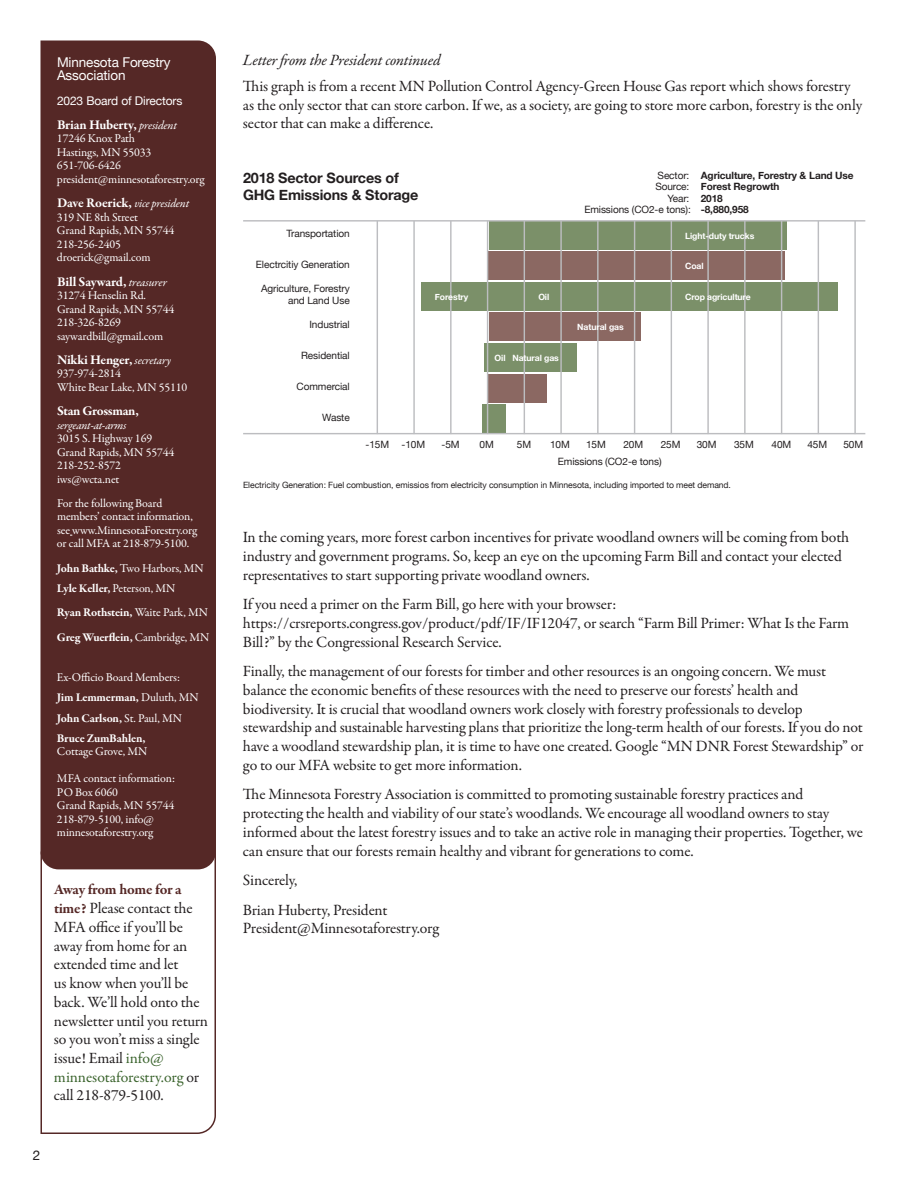
<style>
.page{position:relative;width:918px;height:1188px;background:#fff}
.page>*{position:absolute;margin:0;border:0;box-sizing:border-box;transform-origin:0 0}
.t1{font:15.75px/18.8px "Garamond Premr Pro";letter-spacing:-.01em;color:#231f20}
.t2{font:italic 15.75px "Garamond Premr Pro";letter-spacing:-.015em;color:#231f20}
.t3{font:700 15px "Garamond Premr Pro";letter-spacing:-.02em;color:#552826}
.t4{font:700 14.4px/17.2px "Helvetica Neue";letter-spacing:-.01em;color:#231f20}
.t5{font:700 13.5px "Garamond Premr Pro";letter-spacing:-.02em;color:#fff}
.t6{font:13.5px/13.5px "Helvetica Neue";letter-spacing:-.01em;color:#fff}
.t7{font:13.5px "Helvetica Neue";color:#231f20}
.t8{font:12px/13.5px "Garamond Premr Pro";letter-spacing:-.01em;color:#fff}
.t9{font:700 12px/24.3px "Garamond Premr Pro";letter-spacing:-.02em;color:#fff}
.t10{font:12px "Helvetica Neue";letter-spacing:-.01em;color:#fff}
.t11{font:italic 12px "Garamond Premr Pro";letter-spacing:-.02em;color:#fff}
.t12{font:10.05px/11.6px "Helvetica Neue";letter-spacing:-.01em;color:#231f20;text-align:right}
.t13{font:700 10.05px "Helvetica Neue";letter-spacing:-.01em;color:#231f20}
.t14{font:8.7px "Helvetica Neue";letter-spacing:-.01em;color:#231f20}
.t15{font:700 8.7px "Helvetica Neue";letter-spacing:-.01em;color:#fff}
.s1{font-weight:400;font-style:italic;font-size:12px}
.s2{font-weight:700;font-size:13.5px}
.s3{font-style:italic}
.s4{font-weight:700}
.s5{font-weight:400}
.s6{font-weight:700;font-size:15px;color:#552826}
.s7{color:#3a632c}
</style>
<div class="page">
<svg style="left:40px;top:869px;width:176px;height:265px"></svg>
<div style="left:40px;top:40px;width:176px;height:829px;background:#552826"></div>
<div style="left:489px;top:221px;width:298px;height:29px;background:#7b9069"></div>
<div style="left:489px;top:251px;width:296px;height:29px;background:#8b6862"></div>
<div style="left:421px;top:282px;width:417px;height:29px;background:#7b9069"></div>
<div style="left:489px;top:312px;width:152px;height:29px;background:#8b6862"></div>
<div style="left:484px;top:343px;width:93px;height:29px;background:#7b9069"></div>
<div style="left:489px;top:374px;width:58px;height:29px;background:#8b6862"></div>
<div style="left:482px;top:404px;width:24px;height:29px;background:#7b9069"></div>
<hr style="left:377px;top:221px;width:1px;height:213px;background:#bcbdc0">
<hr style="left:413px;top:221px;width:2px;height:213px;background:#bcbdc0">
<hr style="left:450px;top:221px;width:2px;height:213px;background:#bcbdc0">
<hr style="left:487px;top:221px;width:1px;height:213px;background:#bcbdc0">
<hr style="left:524px;top:221px;width:1px;height:213px;background:#bcbdc0">
<hr style="left:560px;top:221px;width:2px;height:213px;background:#bcbdc0">
<hr style="left:597px;top:221px;width:2px;height:213px;background:#bcbdc0">
<hr style="left:634px;top:221px;width:1px;height:213px;background:#bcbdc0">
<hr style="left:671px;top:221px;width:1px;height:213px;background:#bcbdc0">
<hr style="left:707px;top:221px;width:2px;height:213px;background:#bcbdc0">
<hr style="left:744px;top:221px;width:2px;height:213px;background:#bcbdc0">
<hr style="left:781px;top:221px;width:1px;height:213px;background:#bcbdc0">
<hr style="left:818px;top:221px;width:1px;height:213px;background:#bcbdc0">
<hr style="left:854px;top:221px;width:2px;height:213px;background:#bcbdc0">
<hr style="left:243px;top:220px;width:622px;height:2px;background:#bcbdc0">
<hr style="left:243px;top:433px;width:622px;height:1px;background:#bcbdc0">
<p class="t6" style="left:57px;top:56px;width:115px">Minnesota Forestry<br>Association</p>
<p class="t10" style="left:57px;top:92px;width:127px">2023 Board of Directors</p>
<p class="t5" style="left:57px;top:116px;width:121px">Brian Huberty, <span class="s1">president</span></p>
<p class="t8" style="left:57px;top:132px;width:149px">17246 Knox Path<br>Hastings, MN 55033<br>651-706-6426 president@minnesotaforestry.org</p>
<p class="t8" style="left:57px;top:197px;width:134px"><span class="s2">Dave Roerick,</span> <span class="s3">vice president<br></span>319 NE 8th Street<br>Grand Rapids, MN 55744<br>218-256-2405 droerick@gmail.com</p>
<p class="t5" style="left:57px;top:273px;width:111px">Bill Sayward, <span class="s1">treasurer</span></p>
<p class="t8" style="left:57px;top:289px;width:119px">31274 Henselin Rd.<br>Grand Rapids, MN 55744<br>218-326-8269 saywardbill@gmail.com</p>
<p class="t5" style="left:57px;top:351px;width:116px">Nikki Henger, <span class="s1">secretary</span></p>
<p class="t8" style="left:57px;top:367px;width:132px">937-974-2814<br>White Bear Lake, MN 55110</p>
<p class="t5" style="left:57px;top:403px;width:83px">Stan Grossman,</p>
<p class="t11" style="left:57px;top:417px;width:71px">sergeant-at-arms</p>
<p class="t8" style="left:57px;top:432px;width:119px">3015 S. Highway 169<br>Grand Rapids, MN 55744<br>218-252-8572 iws@wcta.net</p>
<p class="t8" style="left:57px;top:497px;width:142px">For the following Board members’ contact information, see www.MinnesotaForestry.org or call MFA at 218-879-5100.</p>
<p class="t8" style="left:57px;top:558px;width:148px;line-height:20.2px"><span class="s4">John Bathke,</span> Two Harbors, MN<br><span class="s4">Lyle Keller,</span> Peterson, MN</p>
<p class="t9" style="left:57px;top:601px;width:154px">Ryan Rothstein, <span class="s5">Waite Park, MN<br></span>Greg Wuerflein, <span class="s5">Cambridge, MN</span></p>
<p class="t8" style="left:57px;top:667px;width:143px;line-height:20.2px">Ex-Officio Board Members:<br><span class="s4">Jim Lemmerman,</span> Duluth, MN<br><span class="s4">John Carlson,</span> St. Paul, MN<br><span class="s4">Bruce ZumBahlen,</span></p>
<p class="t8" style="left:57px;top:745px;width:92px">Cottage Grove, MN</p>
<p class="t8" style="left:57px;top:772px;width:120px">MFA contact information:<br>PO Box 6060<br>Grand Rapids, MN 55744<br>218-879-5100, info@ minnesotaforestry.org</p>
<p class="t3" style="left:54px;top:880px;width:129px">Away from home for a</p>
<p class="t1" style="left:54px;top:899px;width:156px"><span class="s6">time?</span> Please contact the<br>MFA office if you’ll be away from home for an extended time and let<br>us know when you’ll be back. We’ll hold onto the newsletter until you return so you won’t miss a single issue! Email <span class="s7">info@ minnesotaforestry.org</span> or call 218-879-5100.</p>
<p class="t7" style="left:33px;top:1146px;width:9px">2</p>
<p class="t2" style="left:243px;top:50px;width:199px">Letter from the President continued</p>
<p class="t1" style="left:243px;top:77px;width:621px">This graph is from a recent MN Pollution Control Agency-Green House Gas report which shows forestry as the only sector that can store carbon. If we, as a society, are going to store more carbon, forestry is the only sector that can make a difference.</p>
<p class="t4" style="left:243px;top:170px;width:177px">2018 Sector Sources of<br>GHG Emissions &amp; Storage</p>
<p class="t12" style="left:286px;top:228px;width:65px">Transportation</p>
<p class="t12" style="left:256px;top:259px;width:95px">Electrcitiy Generation</p>
<p class="t12" style="left:261px;top:283px;width:90px">Agriculture, Forestry and Land Use</p>
<p class="t12" style="left:309px;top:319px;width:42px">Industrial</p>
<p class="t12" style="left:301px;top:350px;width:50px">Residential</p>
<p class="t12" style="left:297px;top:381px;width:55px">Commercial</p>
<p class="t12" style="left:322px;top:412px;width:29px">Waste</p>
<p class="t13" style="left:658px;top:167px;width:198px"><span class="s5">Sector:</span> Agriculture, Forestry &amp; Land Use</p>
<p class="t13" style="left:655px;top:179px;width:126px"><span class="s5">Source:</span> Forest Regrowth</p>
<p class="t12" style="left:667px;top:193px;width:57px">Year: <span class="s4">2018</span></p>
<p class="t12" style="left:584px;top:205px;width:166px">Emissions (CO2-e tons): <span class="s4">-8,880,958</span></p>
<p class="t15" style="left:685px;top:229px;width:71px">Light-duty trucks</p>
<p class="t15" style="left:685px;top:259px;width:20px">Coal</p>
<p class="t15" style="left:435px;top:290px;width:35px">Forestry</p>
<p class="t15" style="left:538px;top:290px;width:12px">Oil</p>
<p class="t15" style="left:685px;top:290px;width:67px">Crop agriculture</p>
<p class="t15" style="left:577px;top:320px;width:48px">Natural gas</p>
<p class="t15" style="left:495px;top:351px;width:66px">Oil Natural gas</p>
<p class="t12" style="left:366px;top:439px;width:61px">-15M -10M</p>
<p class="t12" style="left:442px;top:439px;width:20px">-5M</p>
<p class="t12" style="left:480px;top:439px;width:16px">0M</p>
<p class="t12" style="left:517px;top:439px;width:16px">5M</p>
<p class="t12" style="left:550px;top:439px;width:21px">10M</p>
<p class="t12" style="left:586px;top:439px;width:21px">15M</p>
<p class="t12" style="left:623px;top:439px;width:21px">20M</p>
<p class="t12" style="left:661px;top:439px;width:21px">25M</p>
<p class="t12" style="left:697px;top:439px;width:21px">30M</p>
<p class="t12" style="left:734px;top:439px;width:21px">35M</p>
<p class="t12" style="left:772px;top:439px;width:21px">40M</p>
<p class="t12" style="left:807px;top:439px;width:21px">45M</p>
<p class="t12" style="left:843px;top:439px;width:21px">50M</p>
<p class="t12" style="left:558px;top:456px;width:105px">Emissions (CO2-e tons)</p>
<p class="t14" style="left:243px;top:478px;width:489px">Electricity Generation: Fuel combustion, emissios from electricity consumption in Minnesota, including imported to meet demand.</p>
<p class="t1" style="left:243px;top:528px;width:608px">In the coming years, more forest carbon incentives for private woodland owners will be coming from both industry and government programs. So, keep an eye on the upcoming Farm Bill and contact your elected representatives to start supporting private woodland owners.</p>
<p class="t1" style="left:243px;top:595px;width:608px">If you need a primer on the Farm Bill, go here with your browser: https://crsreports.congress.gov/product/pdf/IF/IF12047, or search “Farm Bill Primer: What Is the Farm<br>Bill?” by the Congressional Research Service.</p>
<p class="t1" style="left:243px;top:662px;width:622px">Finally, the management of our forests for timber and other resources is an ongoing concern. We must balance the economic benefits of these resources with the need to preserve our forests’ health and biodiversity. It is crucial that woodland owners work closely with forestry professionals to develop stewardship and sustainable harvesting plans that prioritize the long-term health of our forests. If you do not have a woodland stewardship plan, it is time to have one created. Google “MN DNR Forest Stewardship” or go to our MFA website to get more information.</p>
<p class="t1" style="left:243px;top:785px;width:622px">The Minnesota Forestry Association is committed to promoting sustainable forestry practices and protecting the health and viability of our state’s woodlands. We encourage all woodland owners to stay informed about the latest forestry issues and to take an active role in managing their properties. Together, we can ensure that our forests remain healthy and vibrant for generations to come.</p>
<p class="t1" style="left:243px;top:866px;width:146px;line-height:29.5px">Sincerely,<br>Brian Huberty, President</p>
<p class="t1" style="left:243px;top:919px;width:197px">President@Minnesotaforestry.org</p>
</div>
